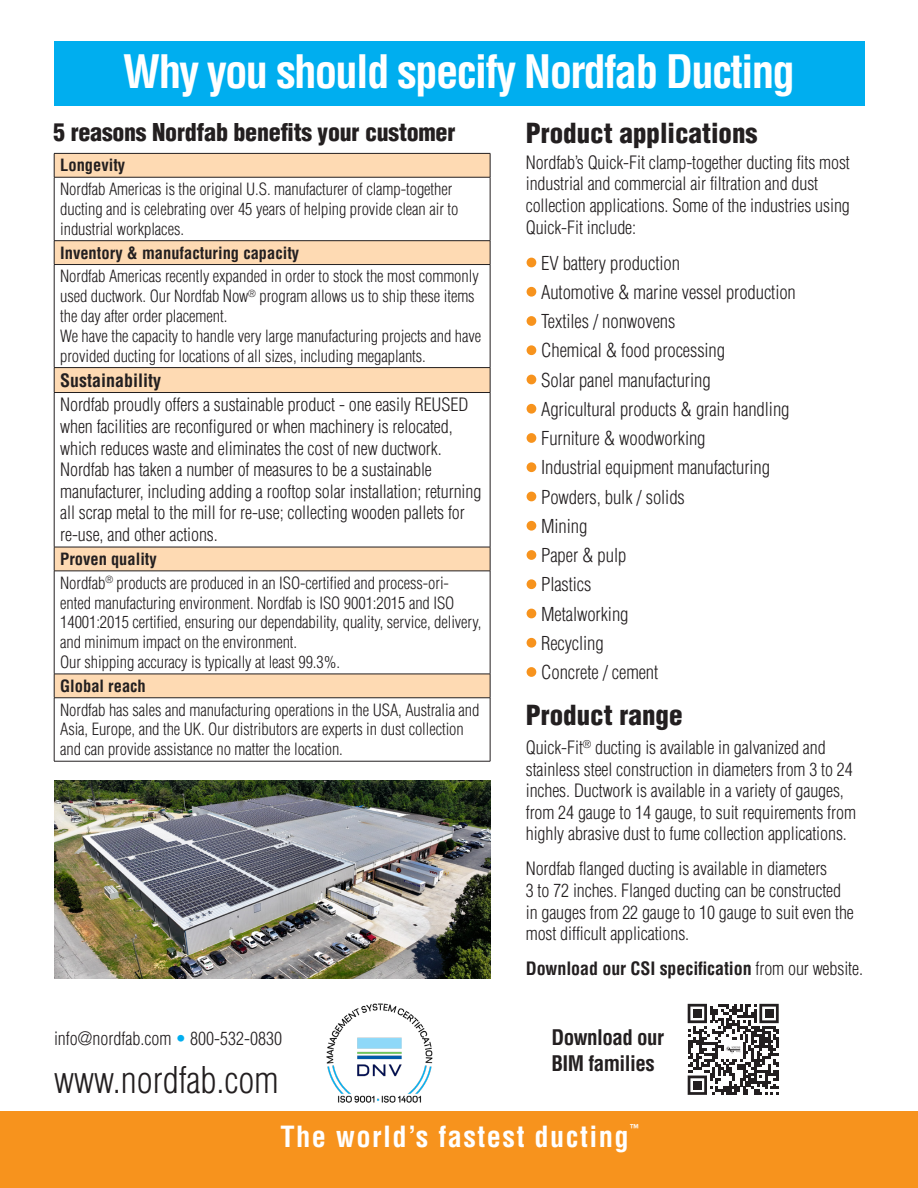
<style>
.page{position:relative;width:918px;height:1188px;background:#fff}
.page>*{position:absolute;margin:0;border:0;box-sizing:border-box;transform-origin:0 0}
.t1{font:700 condensed 45px "Helvetica LT Std";letter-spacing:-.04em;color:#fff}
.Produkt_Rubrik{font:300 condensed 36px "Helvetica LT Std";color:#231f20}
.Mellanrubrik_Vit_Bold_Nordfab{font:700 condensed 28.5px "Helvetica LT Std";letter-spacing:.05em;color:#fff}
.t2{font:900 condensed 27px "Helvetica LT Std";color:#231f20}
.t3{font:900 condensed 24px "Helvetica LT Std";letter-spacing:-.01em;color:#231f20}
.t4{font:700 condensed 21px/25.2px "Helvetica LT Std";letter-spacing:-.025em;color:#231f20}
.t5{font:300 condensed 18.75px "Helvetica LT Std";letter-spacing:-.005em;color:#231f20}
.Produkt_Rubrik-2{font:300 condensed 18px/21.6px "Helvetica LT Std";letter-spacing:-.005em;color:#231f20}
.t6{font:700 condensed 18px "Helvetica LT Std";letter-spacing:-.005em;color:#231f20}
.t7{font:300 condensed 16.5px/19.8px "Helvetica LT Std";letter-spacing:-.005em;color:#231f20}
.t8{font:700 condensed 16.5px "Helvetica LT Std";color:#231f20}
.Mellanrubrik_Vit_Bold_Nordfab-2{font:700 condensed 10.5px "Helvetica LT Std";color:#fff}
.s1{color:#f7931d}
.s2{font-weight:300}
.s3{color:#00aeef}
</style>
<div class="page">
<div style="left:54px;top:41px;width:810px;height:65px;background:#00aeef"></div>
<svg style="left:55px;top:154px;width:435px;height:544px"></svg>
<hr style="left:54px;top:153px;width:436px;height:1px;background:#231f20">
<svg style="left:54px;top:154px;width:1px;height:23px"></svg>
<svg style="left:490px;top:154px;width:1px;height:23px"></svg>
<hr style="left:54px;top:177px;width:436px;height:1px;background:#231f20">
<hr style="left:54px;top:177px;width:1px;height:64px;background:#231f20">
<hr style="left:490px;top:177px;width:1px;height:64px;background:#231f20">
<hr style="left:54px;top:240px;width:436px;height:1px;background:#231f20">
<svg style="left:54px;top:241px;width:1px;height:23px"></svg>
<svg style="left:490px;top:241px;width:1px;height:23px"></svg>
<hr style="left:54px;top:264px;width:436px;height:1px;background:#231f20">
<hr style="left:54px;top:265px;width:1px;height:102px;background:#231f20">
<hr style="left:490px;top:265px;width:1px;height:102px;background:#231f20">
<hr style="left:54px;top:367px;width:436px;height:1px;background:#231f20">
<svg style="left:54px;top:368px;width:1px;height:24px"></svg>
<svg style="left:490px;top:368px;width:1px;height:24px"></svg>
<hr style="left:54px;top:392px;width:436px;height:1px;background:#231f20">
<hr style="left:54px;top:393px;width:1px;height:154px;background:#231f20">
<hr style="left:490px;top:393px;width:1px;height:154px;background:#231f20">
<hr style="left:54px;top:547px;width:436px;height:1px;background:#231f20">
<svg style="left:54px;top:547px;width:1px;height:24px"></svg>
<svg style="left:490px;top:547px;width:1px;height:24px"></svg>
<hr style="left:54px;top:571px;width:436px;height:1px;background:#231f20">
<hr style="left:54px;top:571px;width:1px;height:103px;background:#231f20">
<hr style="left:490px;top:571px;width:1px;height:103px;background:#231f20">
<hr style="left:54px;top:674px;width:436px;height:1px;background:#231f20">
<svg style="left:54px;top:674px;width:1px;height:24px"></svg>
<svg style="left:490px;top:674px;width:1px;height:24px"></svg>
<hr style="left:54px;top:698px;width:436px;height:1px;background:#231f20">
<hr style="left:54px;top:698px;width:1px;height:63px;background:#231f20">
<hr style="left:490px;top:698px;width:1px;height:63px;background:#231f20">
<hr style="left:54px;top:761px;width:436px;height:1px;background:#231f20">
<div style="left:0;top:1111px;width:918px;height:77px;background:#f7931d"></div>
<img style="left:54px;top:780px;width:436px;height:198px">
<img style="left:326px;top:1003px;width:107px;height:100px">
<svg style="left:688px;top:1004px;width:91px;height:91px"></svg>
<img style="left:726px;top:1042px;width:15px;height:14px">
<p class="t1" style="left:123px;top:43px;width:674px">Why you should specify Nordfab Ducting</p>
<p class="t3" style="left:53px;top:118px;width:404px">5 reasons Nordfab benefits your customer</p>
<p class="t2" style="left:526px;top:117px;width:233px">Product applications</p>
<p class="t8" style="left:60px;top:155px;width:67px">Longevity</p>
<p class="t7" style="left:60px;top:179px;width:400px">Nordfab Americas is the original U.S. manufacturer of clamp-together ducting and is celebrating over 45 years of helping provide clean air to industrial workplaces.</p>
<p class="t8" style="left:60px;top:242px;width:241px">Inventory &amp; manufacturing capacity</p>
<p class="t7" style="left:60px;top:266px;width:420px">Nordfab Americas recently expanded in order to stock the most commonly used ductwork. Our Nordfab Now<sup>®</sup> program allows us to ship these items the day after order placement.</p>
<p class="t7" style="left:60px;top:326px;width:423px">We have the capacity to handle very large manufacturing projects and have</p>
<p class="t7" style="left:60px;top:346px;width:367px">provided ducting for locations of all sizes, including megaplants.</p>
<p class="t6" style="left:60px;top:369px;width:103px">Sustainability</p>
<p class="Produkt_Rubrik-2" style="left:60px;top:394px;width:410px">Nordfab proudly offers a sustainable product - one easily REUSED when facilities are reconfigured or when machinery is relocated, which reduces waste and eliminates the cost of new ductwork.</p>
<p class="Produkt_Rubrik-2" style="left:60px;top:459px;width:423px">Nordfab has taken a number of measures to be a sustainable manufacturer, including adding a rooftop solar installation; returning all scrap metal to the mill for re-use; collecting wooden pallets for re-use, and other actions.</p>
<p class="t8" style="left:60px;top:549px;width:98px">Proven quality</p>
<p class="t7" style="left:60px;top:573px;width:423px">Nordfab<sup>®</sup> products are produced in an ISO-certified and process-ori&shy;ented manufacturing environment. Nordfab is ISO 9001:2015 and ISO 14001:2015 certified, ensuring our dependability, quality, service, delivery, and minimum impact on the environment.</p>
<p class="t7" style="left:60px;top:652px;width:282px">Our shipping accuracy is typically at least 99.3%.</p>
<p class="t8" style="left:60px;top:675px;width:87px">Global reach</p>
<p class="t7" style="left:60px;top:700px;width:421px">Nordfab has sales and manufacturing operations in the USA, Australia and<br>Asia, Europe, and the UK. Our distributors are experts in dust collection and can provide assistance no matter the location.</p>
<p class="Produkt_Rubrik-2" style="left:526px;top:151px;width:326px">Nordfab’s Quick-Fit clamp-together ducting fits most industrial and commercial air filtration and dust collection applications. Some of the industries using Quick-Fit include:</p>
<p class="t5" style="left:526px;top:251px;width:156px"><span class="s1">•</span> EV battery production</p>
<p class="t5" style="left:526px;top:280px;width:272px"><span class="s1">•</span> Automotive &amp; marine vessel production</p>
<p class="t5" style="left:526px;top:310px;width:151px"><span class="s1">•</span> Textiles / nonwovens</p>
<p class="t5" style="left:526px;top:339px;width:201px"><span class="s1">•</span> Chemical &amp; food processing</p>
<p class="t5" style="left:526px;top:368px;width:186px"><span class="s1">•</span> Solar panel manufacturing</p>
<p class="t5" style="left:526px;top:397px;width:265px"><span class="s1">•</span> Agricultural products &amp; grain handling</p>
<p class="t5" style="left:526px;top:427px;width:181px"><span class="s1">•</span> Furniture &amp; woodworking</p>
<p class="t5" style="left:526px;top:456px;width:246px"><span class="s1">•</span> Industrial equipment manufacturing</p>
<p class="t5" style="left:526px;top:485px;width:161px"><span class="s1">•</span> Powders, bulk / solids</p>
<p class="t5" style="left:526px;top:514px;width:63px"><span class="s1">•</span> Mining</p>
<p class="t5" style="left:526px;top:544px;width:102px"><span class="s1">•</span> Paper &amp; pulp</p>
<p class="t5" style="left:526px;top:573px;width:67px"><span class="s1">•</span> Plastics</p>
<p class="t5" style="left:526px;top:602px;width:104px"><span class="s1">•</span> Metalworking</p>
<p class="t5" style="left:526px;top:631px;width:80px"><span class="s1">•</span> Recycling</p>
<p class="t5" style="left:526px;top:661px;width:134px"><span class="s1">•</span> Concrete / cement</p>
<p class="t2" style="left:526px;top:698px;width:158px">Product range</p>
<p class="Produkt_Rubrik-2" style="left:526px;top:737px;width:332px">Quick-Fit<sup>®</sup> ducting is available in galvanized and stainless steel construction in diameters from 3 to 24 inches. Ductwork is available in a variety of gauges, from 24 gauge to 14 gauge, to suit requirements from highly abrasive dust to fume collection applications.</p>
<p class="Produkt_Rubrik-2" style="left:526px;top:858px;width:330px">Nordfab flanged ducting is available in diameters<br>3 to 72 inches. Flanged ducting can be constructed in gauges from 22 gauge to 10 gauge to suit even the most difficult applications.</p>
<p class="t6" style="left:526px;top:958px;width:339px">Download our CSI specification <span class="s2">from our website.</span></p>
<p class="t4" style="left:551px;top:1025px;width:114px">Download our<br>BIM families</p>
<p class="Produkt_Rubrik-2" style="left:54px;top:1028px;width:230px">info@nordfab.com <span class="s3">•</span> 800-532-0830</p>
<p class="Produkt_Rubrik" style="left:54px;top:1058px;width:226px">www.nordfab.com</p>
<p class="Mellanrubrik_Vit_Bold_Nordfab" style="left:280px;top:1119px;width:350px">The world’s fastest ducting</p>
<p class="Mellanrubrik_Vit_Bold_Nordfab-2" style="left:630px;top:1122px;width:11px">™</p>
</div>
